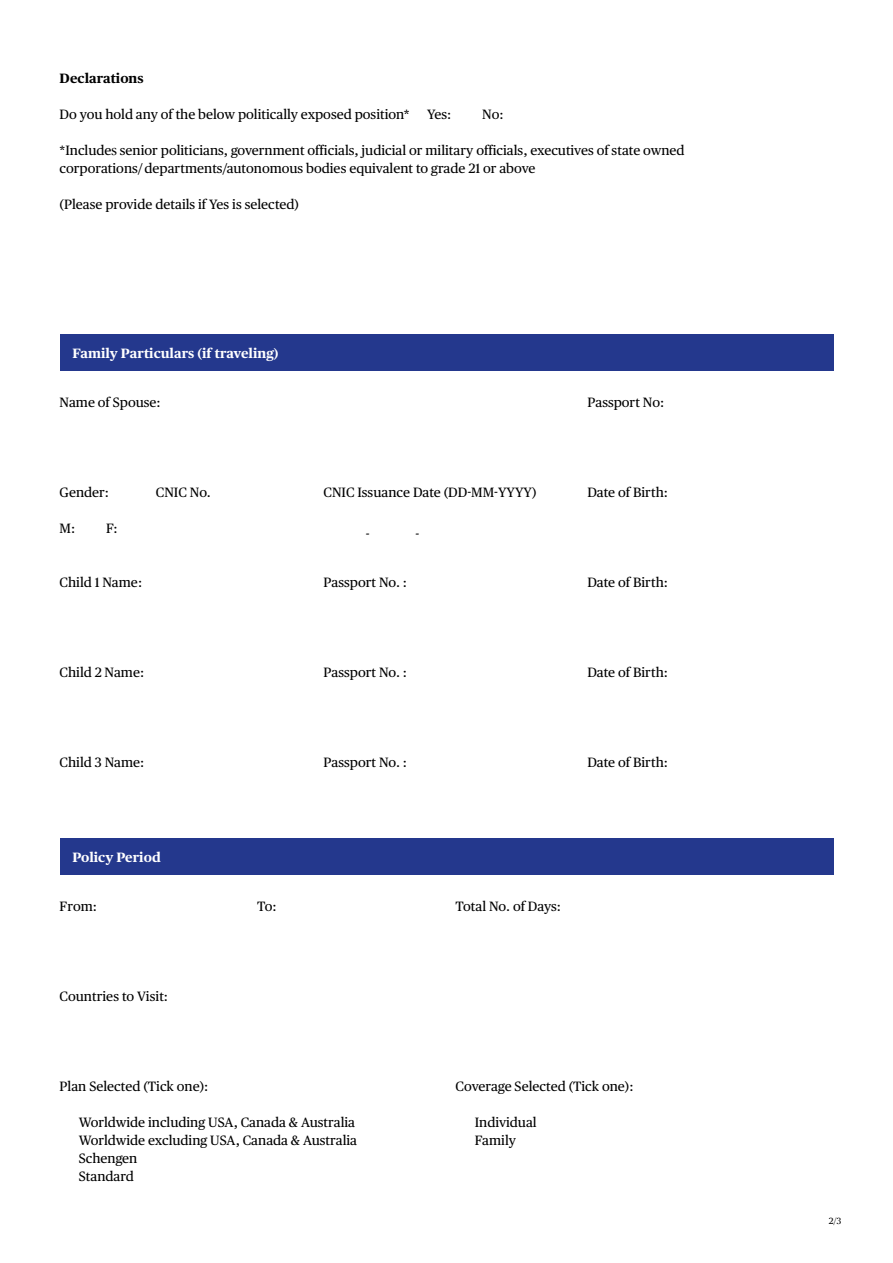
<style>
.page{position:relative;width:893px;height:1263px;background:#fff}
.page>*{position:absolute;margin:0;border:0;box-sizing:border-box;transform-origin:0 0}
.t1{font:13.5px/18px "Chubb Publico Text";color:#000}
.t2{font:700 13.5px "Chubb Publico Text";color:#fff}
.t3{font:700 13.5px "Chubb Publico Text";color:#000}
.t4{font:9px "Chubb Publico Office";color:#000}
.s1{font-family:"Chubb Publico Office"}
.s2{font-family:"Chubb Publico Text"}
</style>
<div class="page">
<div style="left:60px;top:335px;width:773px;height:36px;background:#24388d"></div>
<div style="left:60px;top:839px;width:773px;height:36px;background:#24388d"></div>
<p class="t3" style="left:60px;top:68px;width:86px">Declarations</p>
<p class="t1" style="left:60px;top:104px;width:352px">Do you hold any of the below politically exposed position*</p>
<p class="t1" style="left:427px;top:104px;width:26px">Yes:</p>
<p class="t1" style="left:482px;top:104px;width:23px">No:</p>
<p class="t1" style="left:60px;top:140px;width:627px">*Include<span class="s1">s</span> senior politicians, government officials, judicial or military officials, executives of state owned corporations/departments/autonomous bodies equivalent to grade 21 or above</p>
<p class="t1" style="left:60px;top:194px;width:241px">(Please provide details if Yes is selected)</p>
<p class="t2" style="left:72px;top:343px;width:208px">Family Particulars (if traveling)</p>
<p class="t1" style="left:60px;top:392px;width:103px">Name of Spouse:</p>
<p class="t1" style="left:587px;top:392px;width:78px">Passport No:</p>
<p class="t1" style="left:60px;top:482px;width:51px">Gender:</p>
<p class="t1" style="left:60px;top:518px;width:17px">M:</p>
<p class="t1" style="left:106px;top:518px;width:13px">F:</p>
<p class="t1" style="left:156px;top:482px;width:56px">CNIC No.</p>
<p class="t1" style="left:587px;top:482px;width:82px">Date of Birth:</p>
<p class="t1" style="left:323px;top:482px;width:215px">CNIC Issuance Date (DD-MM-YYYY)</p>
<p class="t1" style="left:366px;top:524px;width:5px">-</p>
<p class="t1" style="left:416px;top:524px;width:5px">-</p>
<p class="t1" style="left:60px;top:572px;width:84px">Child 1 Name:</p>
<p class="t1" style="left:324px;top:572px;width:85px">Passport No. :</p>
<p class="t1" style="left:587px;top:572px;width:82px">Date of Birth:</p>
<p class="t1" style="left:60px;top:662px;width:86px">Child 2 Name:</p>
<p class="t1" style="left:324px;top:662px;width:85px">Passport No. :</p>
<p class="t1" style="left:587px;top:662px;width:82px">Date of Birth:</p>
<p class="t1" style="left:60px;top:752px;width:86px">Child 3 Name:</p>
<p class="t1" style="left:324px;top:752px;width:85px">Passport No. :</p>
<p class="t1" style="left:587px;top:752px;width:82px">Date of Birth:</p>
<p class="t2" style="left:72px;top:847px;width:90px">Policy Period</p>
<p class="t1" style="left:60px;top:896px;width:39px">From:</p>
<p class="t1" style="left:257px;top:896px;width:21px">To:</p>
<p class="t1" style="left:455px;top:896px;width:107px">Total No. of Days:</p>
<p class="t1" style="left:60px;top:986px;width:110px">Countries to Visit:</p>
<p class="t1" style="left:60px;top:1076px;width:150px">Plan Selected (Tick one):</p>
<p class="t1" style="left:79px;top:1112px;width:280px">Worldwide including USA, Canada &amp; Australia<br>Worldwide excluding USA, Canada &amp; Australia<br>Schengen<br>Standard</p>
<p class="t1" style="left:456px;top:1076px;width:179px">Coverage Selected (Tick one):</p>
<p class="t1" style="left:475px;top:1112px;width:64px">Individual<br>Family</p>
<p class="t4" style="left:829px;top:1217px;width:14px"><span class="s2">2</span>/3</p>
</div>
